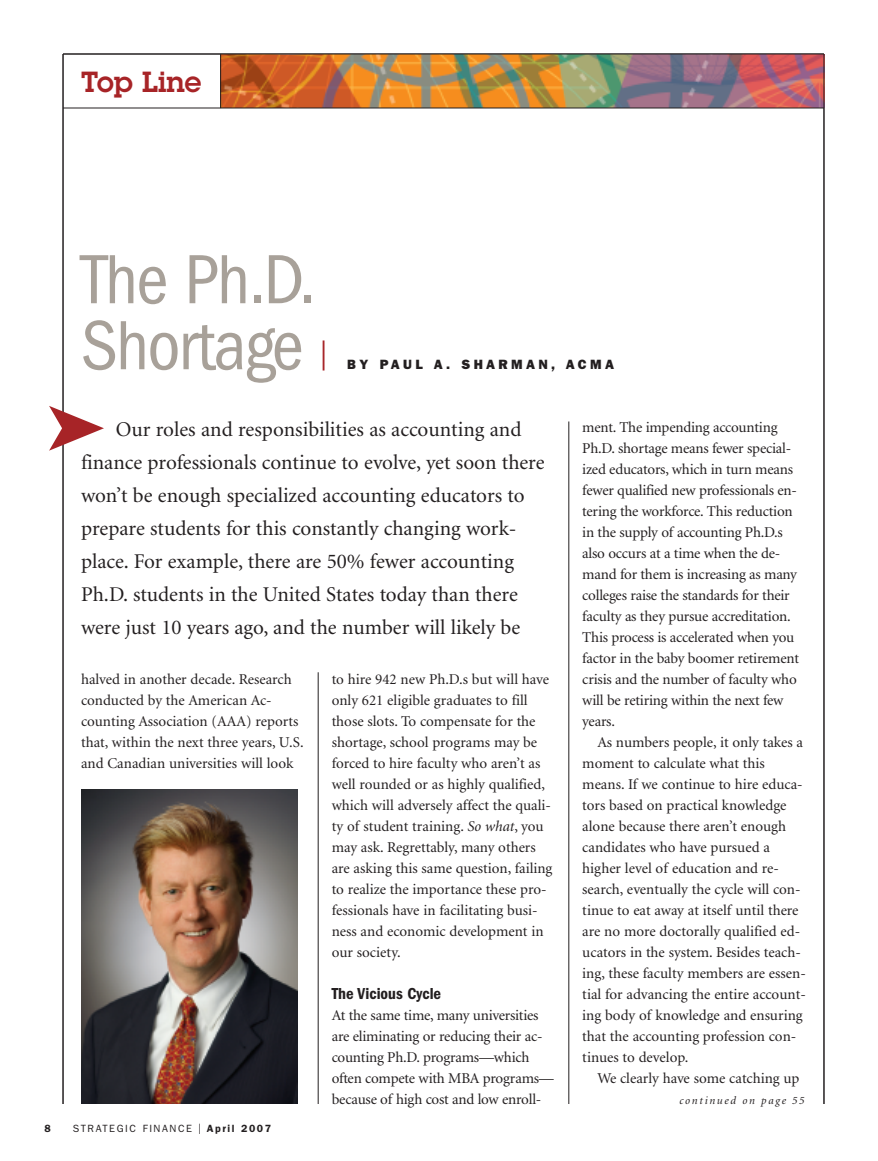
<style>
.page{position:relative;width:878px;height:1161px;background:#fff}
.page>*{position:absolute;margin:0;border:0;box-sizing:border-box;transform-origin:0 0}
.t1{font:condensed 72px/66px "Franklin Gothic";letter-spacing:-.025em;color:#a8a199}
.t2{font:30px "Franklin Gothic";color:#a72427}
.t3{font:600 28.5px "Lubalin Graph";color:#a72427}
.t4{font:21px/33px "Minion";color:#231f20}
.t5{font:600 condensed 16.5px "Franklin Gothic";color:#231f20}
.t6{font:15px/21px "Minion";letter-spacing:-.005em;color:#231f20}
.t7{font:800 13.5px "Franklin Gothic";letter-spacing:.25em;color:#231f20}
.t8{font:italic 11.25px "Minion";letter-spacing:.15em;color:#231f20}
.t9{font:10.5px "Franklin Gothic";letter-spacing:.15em;color:#231f20}
.t10{font:600 10.5px "Franklin Gothic";color:#231f20}
.s1{font-style:italic}
.s2{font-size:15px}
.s3{font-weight:600}
</style>
<div class="page">
<img style="left:221px;top:55px;width:602px;height:53px">
<hr style="left:318px;top:672px;width:1px;height:432px;background:#231f20">
<hr style="left:63px;top:108px;width:761px;height:1px;background:#231f20">
<hr style="left:220px;top:54px;width:1px;height:54px;background:#231f20">
<hr style="left:823px;top:54px;width:1px;height:1050px;background:#231f20">
<hr style="left:568px;top:422px;width:1px;height:682px;background:#231f20">
<hr style="left:63px;top:54px;width:761px;height:1px;background:#231f20">
<hr style="left:63px;top:54px;width:1px;height:1050px;background:#231f20">
<img style="left:81px;top:789px;width:216px;height:315px">
<svg style="left:49px;top:406px;width:55px;height:45px"></svg>
<h3 class="t3" style="left:81px;top:66px;width:122px">Top Line</h3>
<h1 class="t1" style="left:81px;top:252px;width:236px">The Ph.D.<br>Shortage</h1>
<h2 class="t2" style="left:320px;top:343px;width:9px">|</h2>
<p class="t7" style="left:347px;top:360px;width:268px">BY PAUL A. SHARMAN, ACMA</p>
<p class="t4" style="left:81px;top:415px;width:465px;text-indent:35px">Our roles and responsibilities as accounting and finance professionals continue to evolve, yet soon there won’t be enough specialized accounting educators to prepare students for this constantly changing work&shy;place. For example, there are 50% fewer accounting Ph.D. students in the United States today than there were just 10 years ago, and the number will likely be</p>
<p class="t6" style="left:81px;top:670px;width:224px">halved in another decade. Research conducted by the American Ac&shy;counting Association (AAA) reports that, within the next three years, U.S. and Canadian universities will look</p>
<p class="t6" style="left:331px;top:670px;width:222px">to hire 942 new Ph.D.s but will have only 621 eligible graduates to fill those slots. To compensate for the shortage, school programs may be forced to hire faculty who aren’t as well rounded or as highly qualified, which will adversely affect the quali&shy;ty of student training. <span class="s1">So what</span>, you may ask. Regrettably, many others are asking this same question, failing to realize the importance these pro&shy;fessionals have in facilitating busi&shy;ness and economic development in our society.</p>
<p class="t5" style="left:332px;top:988px;width:111px">The Vicious Cycle</p>
<p class="t6" style="left:332px;top:1006px;width:224px">At the same time, many universities are eliminating or reducing their ac&shy;counting Ph.D. programs—which often compete with MBA programs— because of high cost and low enroll-</p>
<p class="t10" style="left:44px;top:1125px;width:8px">8</p>
<p class="t9" style="left:73px;top:1125px;width:200px">STRATEGIC FINANCE <span class="s2">I</span> <span class="s3">April 2007</span></p>
<p class="t6" style="left:582px;top:418px;width:218px">ment. The impending accounting Ph.D. shortage means fewer special&shy;ized educators, which in turn means fewer qualified new professionals en&shy;tering the workforce. This reduction in the supply of accounting Ph.D.s also occurs at a time when the de&shy;mand for them is increasing as many colleges raise the standards for their faculty as they pursue accreditation.<br>This process is accelerated when you factor in the baby boomer retirement crisis and the number of faculty who will be retiring within the next few years.</p>
<p class="t6" style="left:582px;top:733px;width:225px;text-indent:15px">As numbers people, it only takes a moment to calculate what this means. If we continue to hire educa&shy;tors based on practical knowledge alone because there aren’t enough candidates who have pursued a higher level of education and re&shy;search, eventually the cycle will con&shy;tinue to eat away at itself until there are no more doctorally qualified ed&shy;ucators in the system. Besides teach&shy;ing, these faculty members are essen&shy;tial for advancing the entire account&shy;ing body of knowledge and ensuring that the accounting profession con&shy;tinues to develop.</p>
<p class="t6" style="left:597px;top:1069px;width:204px">We clearly have some catching up</p>
<p class="t8" style="left:679px;top:1096px;width:127px">continued on page 55</p>
</div>
